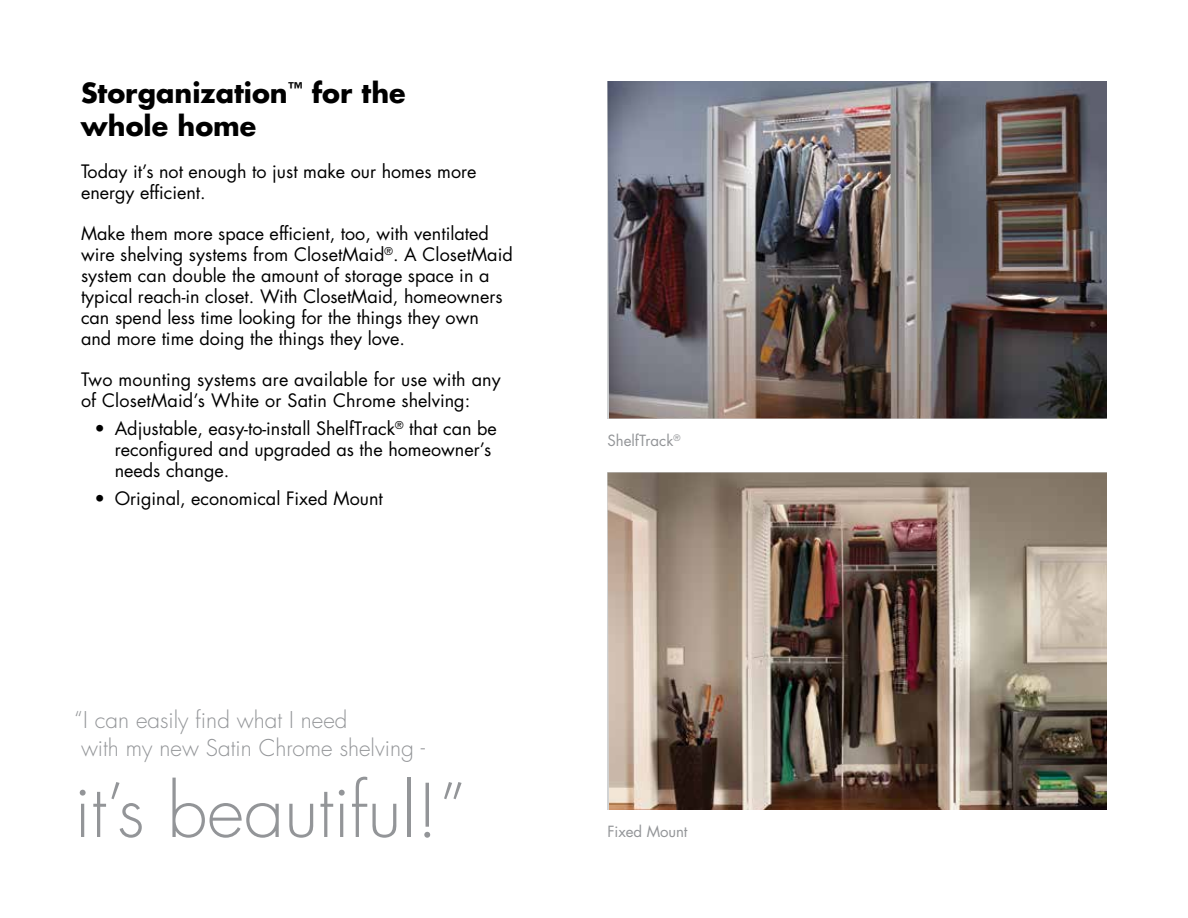
<style>
.page{position:relative;width:1188px;height:918px;background:#fff}
.page>*{position:absolute;margin:0;border:0;box-sizing:border-box;transform-origin:0 0}
.t1{font:300 72px "Futura Std";color:#939598}
.t2{font:700 27px/33px "Futura Std";color:#000}
.t3{font:300 22.5px/28.5px "Futura Std";color:#939598}
.t4{font:18px/21px "Futura Std";color:#000}
.t5{font:15px "Futura Std";letter-spacing:-.005em;color:#939598}
</style>
<div class="page">
<img style="left:608px;top:81px;width:499px;height:337px">
<img style="left:608px;top:472px;width:499px;height:338px">
<h2 class="t2" style="left:81px;top:76px;width:326px">Storganization<sup>™</sup> for the whole home</h2>
<p class="t4" style="left:81px;top:161px;width:397px">Today it’s not enough to just make our homes more energy efficient.</p>
<p class="t4" style="left:81px;top:223px;width:433px">Make them more space efficient, too, with ventilated wire shelving systems from ClosetMaid<sup>®</sup>. A ClosetMaid system can double the amount of storage space in a typical reach-in closet. With ClosetMaid, homeowners can spend less time looking for the things they own and more time doing the things they love.</p>
<p class="t4" style="left:81px;top:369px;width:421px">Two mounting systems are available for use with any of ClosetMaid’s White or Satin Chrome shelving:</p>
<p class="t4" style="left:115px;top:418px;width:384px;text-indent:-20px">• Adjustable, easy-to-install ShelfTrack<sup>®</sup> that can be reconfigured and upgraded as the homeowner’s needs change.</p>
<p class="t4" style="left:95px;top:488px;width:290px">• Original, economical Fixed Mount</p>
<p class="t3" style="left:81px;top:706px;width:346px;text-indent:-7px">“I can easily find what I need<br>with my new Satin Chrome shelving -</p>
<h1 class="t1" style="left:74px;top:767px;width:394px">it’s beautiful!”</h1>
<p class="t5" style="left:608px;top:430px;width:74px">ShelfTrack<sup>®</sup></p>
<p class="t5" style="left:608px;top:822px;width:81px">Fixed Mount</p>
</div>
